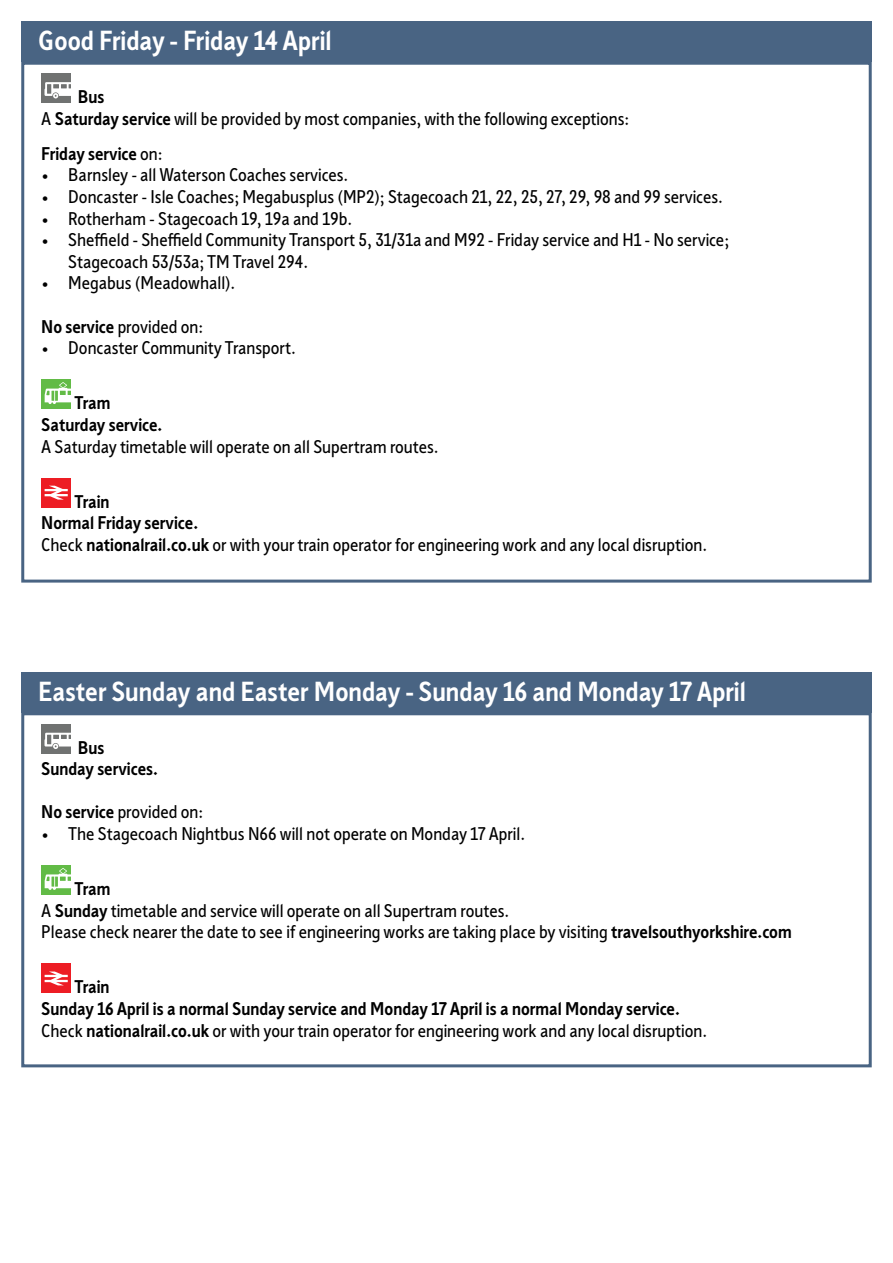
<style>
.page{position:relative;width:893px;height:1263px;background:#fff}
.page>*{position:absolute;margin:0;border:0;box-sizing:border-box;transform-origin:0 0}
.t1{font:700 27px "Sheffield Sans 2";color:#fff}
.t2{font:18px/21.6px "Sheffield Sans 2";color:#000}
.t3{font:700 18px/21.6px "Sheffield Sans 2";color:#000}
.s1{font-weight:700}
.s2{font-weight:400}
</style>
<div class="page">
<div style="left:21px;top:21px;width:851px;height:41px;background:#496483"></div>
<div style="left:41px;top:73px;width:30px;height:30px;background:#707271"></div>
<svg style="left:45px;top:82px;width:26px;height:16px"></svg>
<div style="left:41px;top:379px;width:30px;height:30px;background:#62bb46"></div>
<svg style="left:45px;top:382px;width:26px;height:22px"></svg>
<div style="left:41px;top:478px;width:30px;height:29px;background:#ed1d24"></div>
<svg style="left:45px;top:486px;width:23px;height:14px"></svg>
<div style="left:21px;top:62px;width:851px;height:521px;border:3px solid #496483"></div>
<div style="left:21px;top:672px;width:851px;height:40px;background:#496483"></div>
<div style="left:41px;top:724px;width:30px;height:30px;background:#707271"></div>
<svg style="left:45px;top:733px;width:26px;height:16px"></svg>
<div style="left:41px;top:865px;width:30px;height:30px;background:#62bb46"></div>
<svg style="left:45px;top:868px;width:26px;height:22px"></svg>
<div style="left:41px;top:963px;width:30px;height:30px;background:#ed1d24"></div>
<svg style="left:45px;top:971px;width:23px;height:14px"></svg>
<div style="left:21px;top:712px;width:851px;height:355px;border:3px solid #496483"></div>
<h1 class="t1" style="left:38px;top:23px;width:295px">Good Friday - Friday 14 April</h1>
<p class="t2" style="left:41px;top:86px;width:590px;text-indent:37px"><span class="s1">Bus<br></span>A <span class="s1">Saturday service</span> will be provided by most companies, with the following exceptions:</p>
<p class="t3" style="left:41px;top:142px;width:123px">Friday service <span class="s2">on:</span></p>
<p class="t2" style="left:41px;top:164px;width:309px">• Barnsley - all Waterson Coaches services.</p>
<p class="t2" style="left:41px;top:185px;width:683px">• Doncaster - Isle Coaches; Megabusplus (MP2); Stagecoach 21, 22, 25, 27, 29, 98 and 99 services.</p>
<p class="t2" style="left:41px;top:207px;width:312px">• Rotherham - Stagecoach 19, 19a and 19b.</p>
<p class="t2" style="left:68px;top:229px;width:662px;text-indent:-27px">• Sheffield - Sheffield Community Transport 5, 31/31a and M92 - Friday service and H1 - No service;<br>Stagecoach 53/53a; TM Travel 294.</p>
<p class="t2" style="left:41px;top:272px;width:196px">• Megabus (Meadowhall).</p>
<p class="t2" style="left:41px;top:315px;width:163px"><span class="s1">No service</span> provided on:</p>
<p class="t2" style="left:41px;top:337px;width:256px">• Doncaster Community Transport.</p>
<p class="t3" style="left:41px;top:392px;width:123px;text-indent:33px">Tram<br>Saturday service.</p>
<p class="t2" style="left:41px;top:435px;width:399px">A Saturday timetable will operate on all Supertram routes.</p>
<p class="t2" style="left:41px;top:490px;width:667px;text-indent:33px"><span class="s1">Train<br>Normal Friday service.<br></span>Check <span class="s1">nationalrail.co.uk</span> or with your train operator for engineering work and any local disruption.</p>
<h1 class="t1" style="left:38px;top:673px;width:709px">Easter Sunday and Easter Monday - Sunday 16 and Monday 17 April</h1>
<p class="t3" style="left:41px;top:736px;width:118px;text-indent:37px">Bus<br>Sunday services.</p>
<p class="t2" style="left:41px;top:801px;width:163px"><span class="s1">No service</span> provided on:</p>
<p class="t2" style="left:41px;top:822px;width:485px">• The Stagecoach Nightbus N66 will not operate on Monday 17 April.</p>
<p class="t2" style="left:41px;top:878px;width:752px;text-indent:33px"><span class="s1">Tram<br></span>A <span class="s1">Sunday</span> timetable and service will operate on all Supertram routes.<br>Please check nearer the date to see if engineering works are taking place by visiting <span class="s1">travelsouthyorkshire.com</span></p>
<p class="t3" style="left:41px;top:976px;width:667px;text-indent:33px">Train<br>Sunday 16 April is a normal Sunday service and Monday 17 April is a normal Monday service.<br><span class="s2">Check</span> nationalrail.co.uk <span class="s2">or with your train operator for engineering work and any local disruption.</span></p>
</div>
